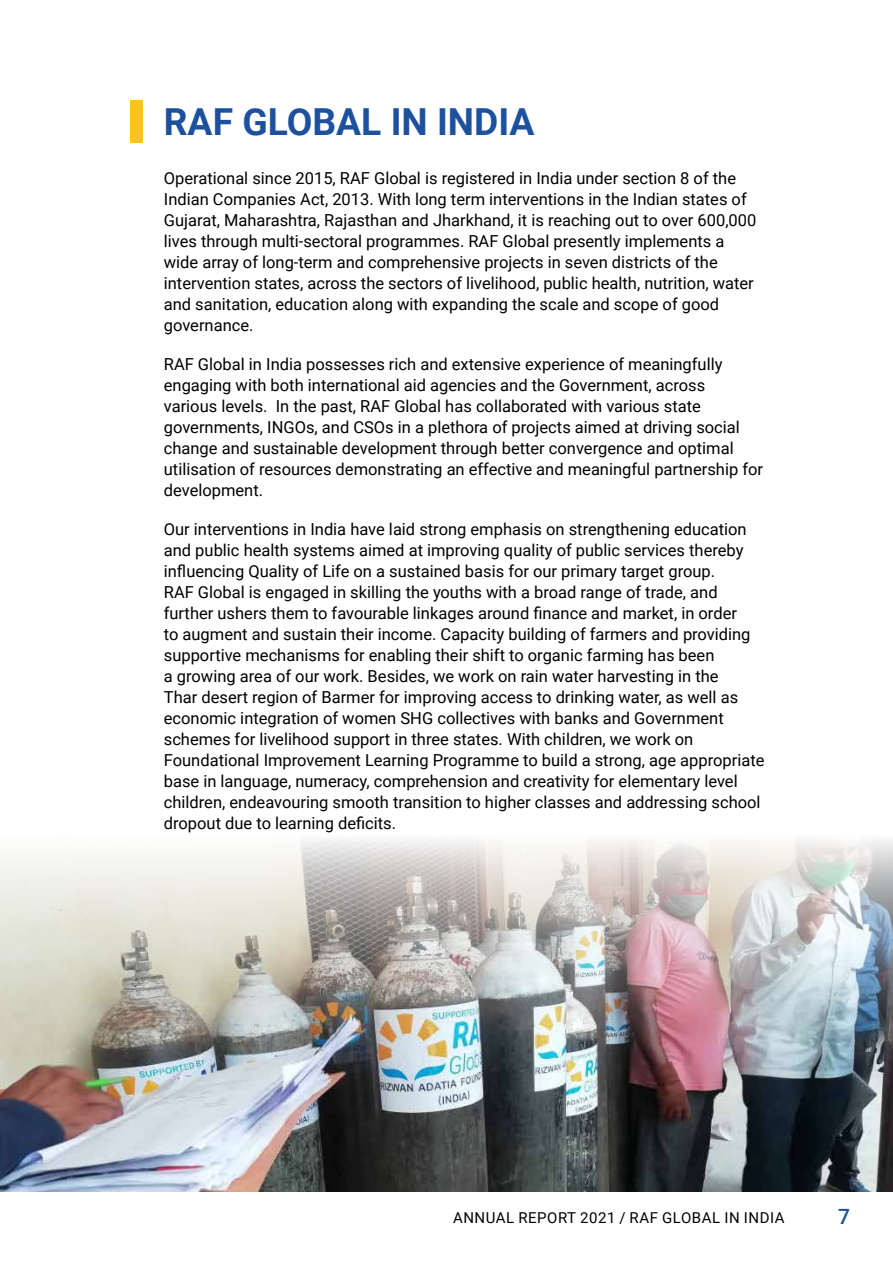
<style>
.page{position:relative;width:893px;height:1263px;background:#fff}
.page>*{position:absolute;margin:0;border:0;box-sizing:border-box;transform-origin:0 0}
.t1{font:700 37.2px "Roboto";color:#1d519f}
.t2{font:500 21px "Roboto";color:#1d519f}
.t3{font:16.5px/21px "Roboto";color:#000}
.t4{font:15px "Roboto";letter-spacing:.035em;color:#000}
</style>
<div class="page">
<img style="left:0;top:840px;width:893px;height:352px">
<div style="left:130px;top:100px;width:12px;height:42px;background:#ffc21e"></div>
<h1 class="t1" style="left:164px;top:96px;width:372px">RAF GLOBAL IN INDIA</h1>
<p class="t3" style="left:164px;top:167px;width:594px">Operational since 2015, RAF Global is registered in India under section 8 of the Indian Companies Act, 2013. With long term interventions in the Indian states of Gujarat, Maharashtra, Rajasthan and Jharkhand, it is reaching out to over 600,000 lives through multi-sectoral programmes. RAF Global presently implements a wide array of long-term and comprehensive projects in seven districts of the intervention states, across the sectors of livelihood, public health, nutrition, water and sanitation, education along with expanding the scale and scope of good governance.</p>
<p class="t3" style="left:164px;top:353px;width:601px">RAF Global in India possesses rich and extensive experience of meaningfully engaging with both international aid agencies and the Government, across<br>various levels. In the past, RAF Global has collaborated with various state governments, INGOs, and CSOs in a plethora of projects aimed at driving social change and sustainable development through better convergence and optimal utilisation of resources demonstrating an effective and meaningful partnership for development.</p>
<p class="t3" style="left:164px;top:518px;width:602px">Our interventions in India have laid strong emphasis on strengthening education and public health systems aimed at improving quality of public services thereby influencing Quality of Life on a sustained basis for our primary target group.<br>RAF Global is engaged in skilling the youths with a broad range of trade, and further ushers them to favourable linkages around finance and market, in order<br>to augment and sustain their income. Capacity building of farmers and providing supportive mechanisms for enabling their shift to organic farming has been<br>a growing area of our work. Besides, we work on rain water harvesting in the<br>Thar desert region of Barmer for improving access to drinking water, as well as economic integration of women SHG collectives with banks and Government schemes for livelihood support in three states. With children, we work on Foundational Improvement Learning Programme to build a strong, age appropriate base in language, numeracy, comprehension and creativity for elementary level children, endeavouring smooth transition to higher classes and addressing school dropout due to learning deficits.</p>
<p class="t4" style="left:453px;top:1207px;width:333px">ANNUAL REPORT 2021 / RAF GLOBAL IN INDIA</p>
<p class="t2" style="left:838px;top:1201px;width:13px">7</p>
</div>
